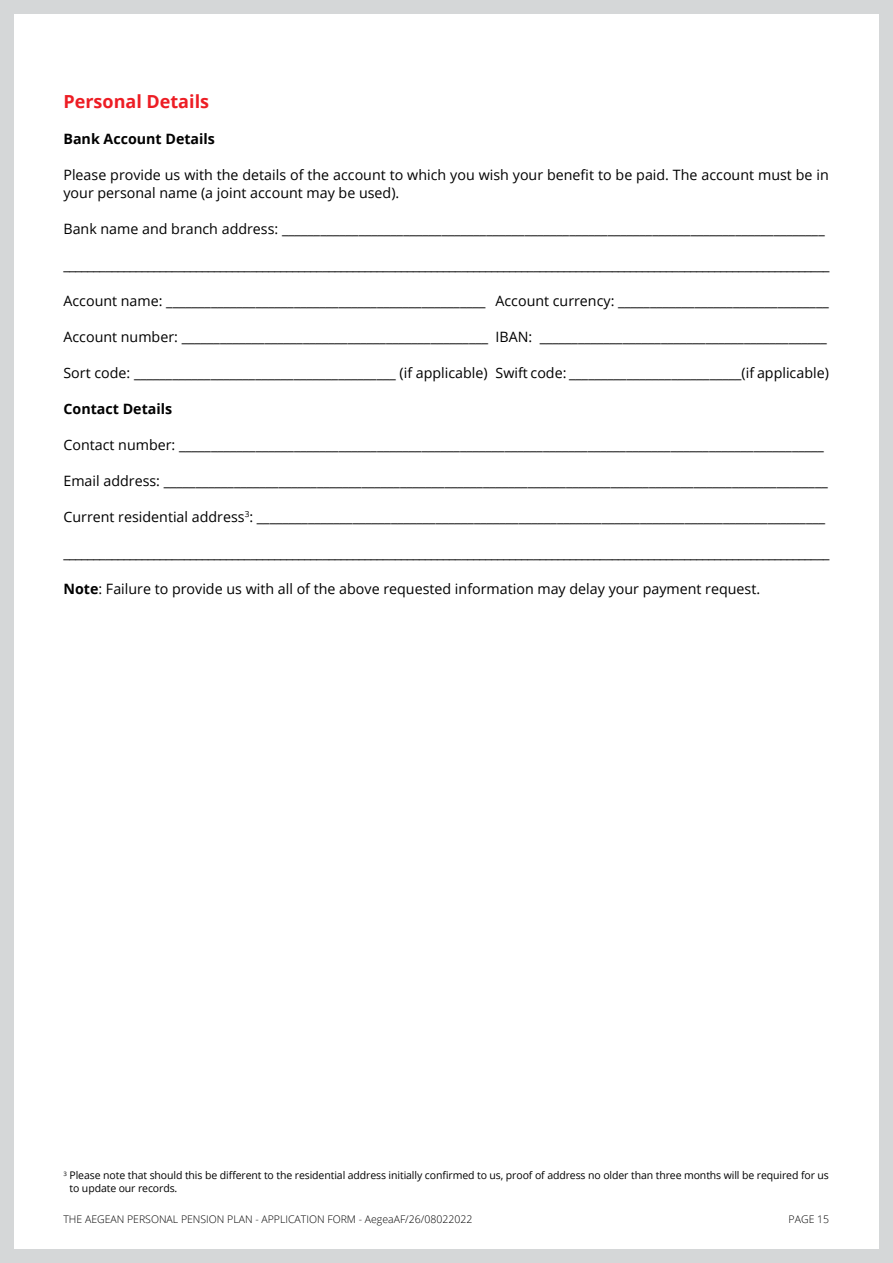
<style>
.page{position:relative;width:893px;height:1263px;background:#d5d7d8}
.page>*{position:absolute;margin:0;border:0;box-sizing:border-box;transform-origin:0 0}
.Red_bold_13_15{font:700 18px "Open Sans";color:#ed1d24}
.body_copy_10_12{font:14.25px/18px "Open Sans";color:#000}
.body_copy_10_12-2{font:700 14.25px "Open Sans";color:#000}
.t1{font:10.5px/12.6px "Open Sans";letter-spacing:-.01em;color:#000}
.t2{font:300 10.5px "Open Sans";color:#000}
.s1{font-weight:700}
</style>
<div class="page">
<div style="left:14px;top:14px;width:865px;height:1235px;background:#fff"></div>
<p class="Red_bold_13_15" style="left:63px;top:89px;width:147px">Personal Details</p>
<p class="body_copy_10_12-2" style="left:63px;top:129px;width:153px">Bank Account Details</p>
<p class="body_copy_10_12" style="left:63px;top:165px;width:767px">Please provide us with the details of the account to which you wish your benefit to be paid. The account must be in your personal name (a joint account may be used).</p>
<p class="body_copy_10_12" style="left:63px;top:219px;width:763px">Bank name and branch address: _____________________________________________________________________________________</p>
<p class="body_copy_10_12" style="left:63px;top:255px;width:767px">_______________________________________________________________________________________________________________________________</p>
<p class="body_copy_10_12" style="left:63px;top:291px;width:767px">Account name: __________________________________________________ Account currency: _________________________________</p>
<p class="body_copy_10_12" style="left:63px;top:327px;width:765px">Account number: ________________________________________________ IBAN: _____________________________________________</p>
<p class="body_copy_10_12" style="left:63px;top:363px;width:767px">Sort code: _________________________________________ (if applicable) Swift code: ___________________________(if applicable)</p>
<p class="body_copy_10_12-2" style="left:63px;top:399px;width:110px">Contact Details</p>
<p class="body_copy_10_12" style="left:63px;top:435px;width:762px">Contact number: _____________________________________________________________________________________________________</p>
<p class="body_copy_10_12" style="left:63px;top:471px;width:766px">Email address: ________________________________________________________________________________________________________</p>
<p class="body_copy_10_12" style="left:63px;top:507px;width:763px">Current residential address<sup>3</sup>: _________________________________________________________________________________________</p>
<p class="body_copy_10_12" style="left:63px;top:543px;width:767px">_______________________________________________________________________________________________________________________________</p>
<p class="body_copy_10_12" style="left:63px;top:579px;width:698px"><span class="s1">Note</span>: Failure to provide us with all of the above requested information may delay your payment request.</p>
<p class="t1" style="left:70px;top:1169px;width:761px;text-indent:-6px"><sup>3</sup> Please note that should this be different to the residential address initially confirmed to us, proof of address no older than three months will be required for us to update our records.</p>
<p class="t2" style="left:63px;top:1212px;width:410px">THE AEGEAN PERSONAL PENSION PLAN - APPLICATION FORM - AegeaAF/26/08022022</p>
<p class="t2" style="left:789px;top:1212px;width:42px">PAGE 15</p>
</div>
